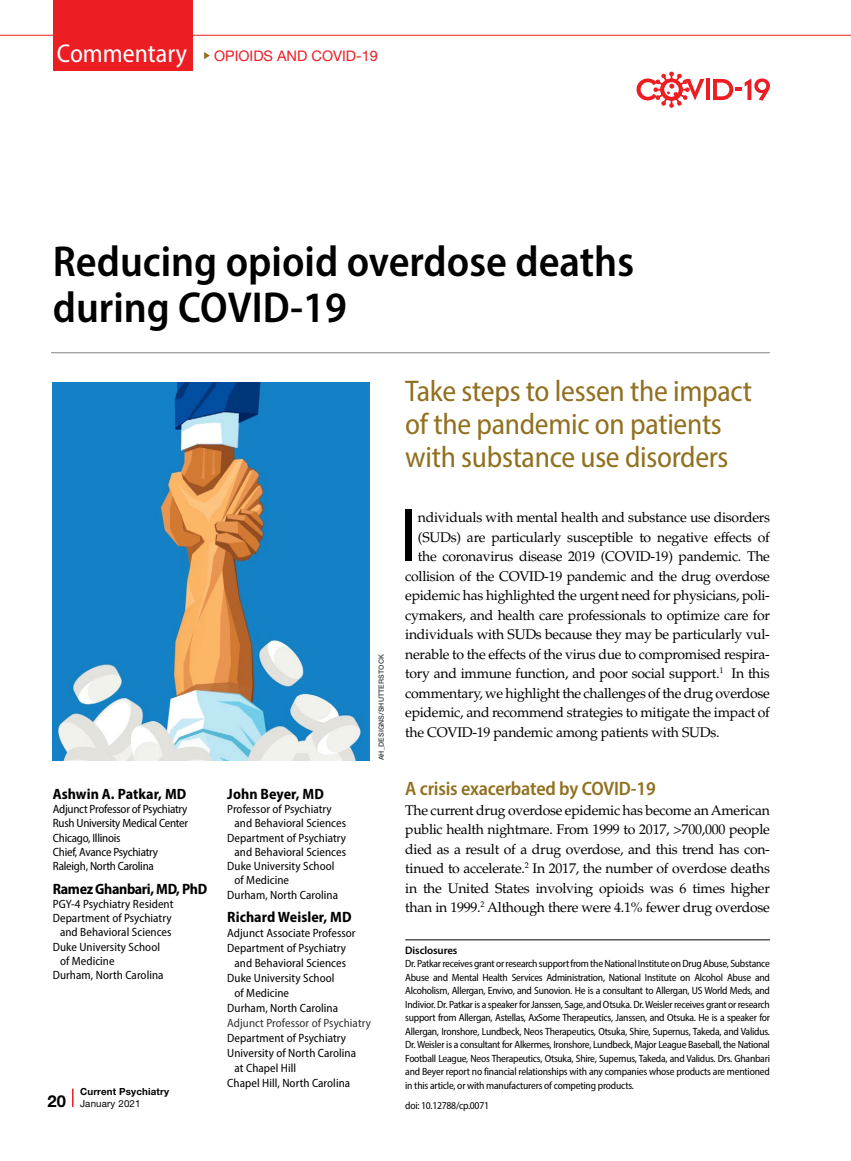
<style>
.page{position:relative;width:851px;height:1161px;background:#fff}
.page>*{position:absolute;margin:0;border:0;box-sizing:border-box;transform-origin:0 0}
.body_dropcap{font:semi-condensed 76.8px "Myriad Pro";color:#000}
.t1{font:600 semi-condensed 43.5px/46.5px "Myriad Pro";color:#000}
.abstract{font:semi-condensed 30px/33px "Myriad Pro";letter-spacing:-.01em;color:#91701f}
.sub2{font:600 semi-condensed 19.5px "Myriad Pro";letter-spacing:-.01em;color:#91701f}
.bbody_byline{font:700 semi-condensed 15px "Myriad Pro";letter-spacing:.005em;color:#000}
.bbody_byline-2{font:700 semi-condensed 15px "Myriad Pro";letter-spacing:-.025em;color:#000}
.t2{font:14.55px "Helvetica Neue LT Std";color:#ed1d24}
.body_dropcap-2{font:14.1px "Palatino LT Std";letter-spacing:-.02em;color:#000}
.body{font:14.1px/19.5px "Palatino LT Std";letter-spacing:-.02em;color:#000;text-align:justify}
.body_af{font:semi-condensed 12px/14.2px "Myriad Pro";letter-spacing:.005em;color:#000}
.body_af-2{font:semi-condensed 12px "Myriad Pro";letter-spacing:-.02em;color:#000}
.body_af-3{font:semi-condensed 12px "Myriad Pro";letter-spacing:.005em;color:#333}
.bbody_disclosure{font:600 10.8px "Myriad Pro";letter-spacing:-.01em;color:#000}
.disclosure{font:semi-condensed 10.5px/13.5px "Myriad Pro";letter-spacing:-.02em;color:#000;text-align:justify}
.t3{font:700 9.75px/12px "Helvetica Neue LT Std";letter-spacing:.015em;color:#000}
.t4{font:500 7.2px "Helvetica Neue LT Std";letter-spacing:.01em;color:#414042}
.s1{font-family:"Myriad Pro";font-stretch:semi-condensed;font-size:25.8px;color:#fff}
.s2{font-size:16.5px}
.s3{font-weight:400}
</style>
<div class="page">
<hr style="left:51px;top:353px;width:719px;height:1px;background:#808285">
<svg style="left:72px;top:1089px;width:2px;height:18px"></svg>
<svg style="left:204px;top:52px;width:6px;height:7px"></svg>
<div style="left:53px;top:0;width:140px;height:71px;background:#ed1d24"></div>
<hr style="left:0;top:35px;width:850px;height:1px;background:#ed1d24">
<img style="left:53px;top:383px;width:317px;height:377px">
<hr style="left:405px;top:940px;width:365px;height:1px;background:#000">
<svg style="left:706px;top:79px;width:3px;height:21px"></svg>
<svg style="left:713px;top:79px;width:57px;height:22px"></svg>
<svg style="left:636px;top:72px;width:68px;height:36px"></svg>
<h3 class="t2" style="left:57px;top:47px;width:322px"><span class="s1">Commentary</span> OPIOIDS AND COVID-19</h3>
<p class="t1" style="left:53px;top:237px;width:582px">Reducing opioid overdose deaths during COVID-19</p>
<p class="bbody_byline" style="left:53px;top:784px;width:135px">Ashwin A. Patkar, MD</p>
<p class="body_af-2" style="left:53px;top:802px;width:136px">Adjunct Professor of Psychiatry</p>
<p class="body_af-2" style="left:53px;top:816px;width:137px">Rush University Medical Center</p>
<p class="body_af-2" style="left:53px;top:830px;width:69px">Chicago, Illinois</p>
<p class="body_af-2" style="left:53px;top:844px;width:107px">Chief, Avance Psychiatry</p>
<p class="body_af-2" style="left:53px;top:859px;width:103px">Raleigh, North Carolina</p>
<p class="bbody_byline-2" style="left:53px;top:879px;width:156px">Ramez Ghanbari, MD, PhD</p>
<p class="body_af" style="left:53px;top:897px;width:122px">PGY-4 Psychiatry Resident</p>
<p class="body_af" style="left:53px;top:911px;width:120px;text-align:right">Department of Psychiatry and Behavioral Sciences</p>
<p class="body_af" style="left:60px;top:939px;width:101px;text-indent:-7px">Duke University School of Medicine</p>
<p class="body_af" style="left:53px;top:968px;width:112px">Durham, North Carolina</p>
<p class="t3" style="left:47px;top:1085px;width:123px;text-indent:33px">Current Psychiatry<br><span class="s2">20</span> <span class="s3">January 2021</span></p>
<p class="t4" style="left:377px;top:760px;width:108px;rotate:-90deg">AH_DESIGNS/SHUTTERSTOCK</p>
<p class="bbody_byline" style="left:227px;top:784px;width:98px">John Beyer, MD</p>
<p class="body_af" style="left:234px;top:802px;width:113px;text-indent:-7px">Professor of Psychiatry and Behavioral Sciences</p>
<p class="body_af" style="left:227px;top:830px;width:120px;text-align:right">Department of Psychiatry and Behavioral Sciences</p>
<p class="body_af" style="left:234px;top:859px;width:101px;text-indent:-7px">Duke University School of Medicine</p>
<p class="body_af" style="left:227px;top:887px;width:112px">Durham, North Carolina</p>
<p class="bbody_byline" style="left:227px;top:907px;width:126px">Richard Weisler, MD</p>
<p class="body_af" style="left:227px;top:926px;width:130px">Adjunct Associate Professor</p>
<p class="body_af" style="left:227px;top:940px;width:120px;line-height:15px;text-align:right">Department of Psychiatry and Behavioral Sciences</p>
<p class="body_af" style="left:234px;top:970px;width:101px;line-height:15px;text-indent:-7px">Duke University School of Medicine</p>
<p class="body_af" style="left:227px;top:1001px;width:112px">Durham, North Carolina</p>
<p class="body_af-3" style="left:227px;top:1016px;width:145px">Adjunct Professor of Psychiatry</p>
<p class="body_af" style="left:227px;top:1031px;width:120px">Department of Psychiatry</p>
<p class="body_af" style="left:227px;top:1046px;width:130px">University of North Carolina</p>
<p class="body_af" style="left:234px;top:1061px;width:63px">at Chapel Hill</p>
<p class="body_af" style="left:227px;top:1076px;width:124px">Chapel Hill, North Carolina</p>
<p class="abstract" style="left:405px;top:374px;width:348px">Take steps to lessen the impact of the pandemic on patients with substance use disorders</p>
<p class="body_dropcap" style="left:400px;top:488px;width:19px">I</p>
<p class="body_dropcap-2" style="left:418px;top:509px;width:353px">ndividuals with mental health and substance use disorders</p>
<p class="body_dropcap-2" style="left:418px;top:528px;width:353px">(SUDs) are particularly susceptible to negative effects of</p>
<p class="body_dropcap-2" style="left:418px;top:548px;width:353px">the coronavirus disease 2019 (COVID-19) pandemic. The</p>
<p class="body_dropcap-2" style="left:405px;top:567px;width:366px">collision of the COVID-19 pandemic and the drug overdose</p>
<p class="body_dropcap-2" style="left:405px;top:587px;width:366px">epidemic has highlighted the urgent need for physicians, poli-</p>
<p class="body_dropcap-2" style="left:405px;top:606px;width:366px">cymakers, and health care professionals to optimize care for</p>
<p class="body_dropcap-2" style="left:405px;top:626px;width:366px">individuals with SUDs because they may be particularly vul-</p>
<p class="body_dropcap-2" style="left:405px;top:645px;width:366px">nerable to the effects of the virus due to compromised respira-</p>
<p class="body_dropcap-2" style="left:405px;top:665px;width:366px">tory and immune function, and poor social support.<sup>1</sup> In this</p>
<p class="body_dropcap-2" style="left:405px;top:684px;width:366px">commentary, we highlight the challenges of the drug overdose</p>
<p class="body_dropcap-2" style="left:405px;top:704px;width:366px">epidemic, and recommend strategies to mitigate the impact of</p>
<p class="body_dropcap-2" style="left:405px;top:723px;width:316px">the COVID-19 pandemic among patients with SUDs.</p>
<p class="sub2" style="left:405px;top:776px;width:252px">A crisis exacerbated by COVID-19</p>
<p class="body" style="left:405px;top:800px;width:366px">The current drug overdose epidemic has become an American public health nightmare. From 1999 to 2017, &gt;700,000 people died as a result of a drug overdose, and this trend has con&shy;tinued to accelerate.<sup>2</sup> In 2017, the number of overdose deaths in the United States involving opioids was 6 times higher than in 1999.<sup>2</sup> Although there were 4.1% fewer drug overdose</p>
<p class="bbody_disclosure" style="left:405px;top:943px;width:54px">Disclosures</p>
<p class="disclosure" style="left:405px;top:957px;width:366px">Dr. Patkar receives grant or research support from the National Institute on Drug Abuse, Substance Abuse and Mental Health Services Administration, National Institute on Alcohol Abuse and Alcoholism, Allergan, Envivo, and Sunovion. He is a consultant to Allergan, US World Meds, and Indivior. Dr. Patkar is a speaker for Janssen, Sage, and Otsuka. Dr. Weisler receives grant or research support from Allergan, Astellas, AxSome Therapeutics, Janssen, and Otsuka. He is a speaker for Allergan, Ironshore, Lundbeck, Neos Therapeutics, Otsuka, Shire, Supernus, Takeda, and Validus.<br>Dr. Weisler is a consultant for Alkermes, Ironshore, Lundbeck, Major League Baseball, the National Football League, Neos Therapeutics, Otsuka, Shire, Supernus, Takeda, and Validus. Drs. Ghanbari and Beyer report no financial relationships with any companies whose products are mentioned in this article, or with manufacturers of competing products.</p>
<p class="disclosure" style="left:405px;top:1098px;width:85px">doi: 10.12788/cp.0071</p>
</div>
